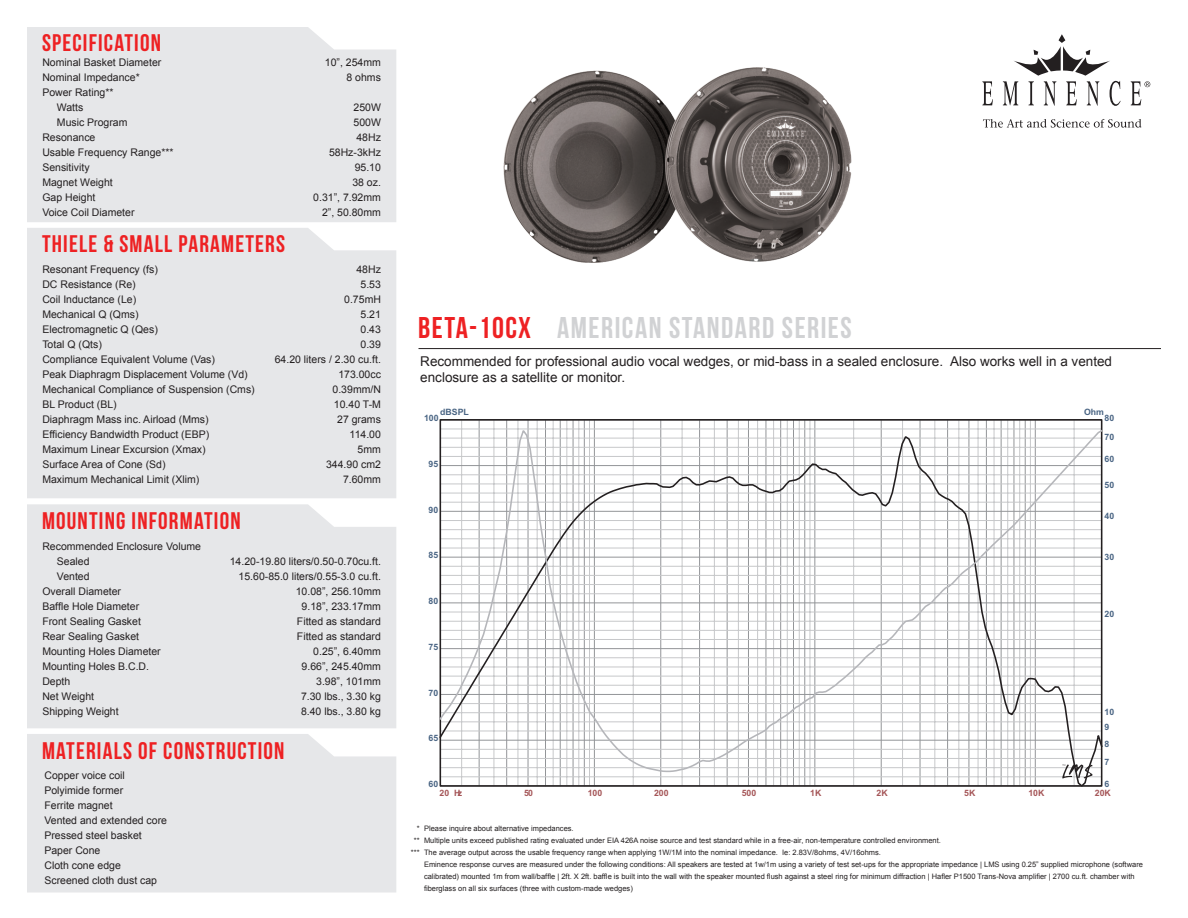
<style>
.page{position:relative;width:1188px;height:918px;background:#fff}
.page>*{position:absolute;margin:0;border:0;box-sizing:border-box;transform-origin:0 0}
.t1{font:30px "Bebas Neue";letter-spacing:.05em;color:#d1d2d4}
.t2{font:24px "Bebas Neue";letter-spacing:.05em;color:#ee2123}
.t3{font:13.5px/16.2px "Arial";color:#231f20}
.t4{font:10.5px/15px "Arial";color:#231f20;text-align:right}
.t5{font:700 8.7px "Arial";color:#496483}
.t6{font:700 8.7px "Arial";color:#a55658}
.t7{font:7.5px/12px "Arial";color:#231f20}
.s1{color:#ee2123}
</style>
<div class="page">
<div style="left:27px;top:228px;width:369px;height:270px;background:#e6e7e9"></div>
<div style="left:27px;top:27px;width:369px;height:195px;background:#e6e7e9"></div>
<div style="left:27px;top:504px;width:369px;height:224px;background:#e6e7e9"></div>
<div style="left:27px;top:734px;width:369px;height:158px;background:#e6e7e9"></div>
<svg style="left:982px;top:81px;width:11px;height:24px"></svg>
<svg style="left:1003px;top:34px;width:118px;height:72px"></svg>
<svg style="left:1131px;top:81px;width:19px;height:24px"></svg>
<svg style="left:983px;top:119px;width:159px;height:9px"></svg>
<hr style="left:418px;top:348px;width:743px;height:1px;background:#231f20">
<svg style="left:439px;top:419px;width:664px;height:8px"></svg>
<svg style="left:439px;top:773px;width:664px;height:14px"></svg>
<svg style="left:439px;top:427px;width:664px;height:346px"></svg>
<img style="left:503px;top:67px;width:349px;height:196px">
<h2 class="t2" style="left:42px;top:30px;width:120px">SPECIFICATION</h2>
<p class="t4" style="left:42px;top:55px;width:121px">Nominal Basket Diameter</p>
<p class="t4" style="left:42px;top:70px;width:99px">Nominal Impedance*</p>
<p class="t4" style="left:42px;top:85px;width:73px">Power Rating**</p>
<p class="t4" style="left:57px;top:100px;width:28px">Watts</p>
<p class="t4" style="left:57px;top:115px;width:72px">Music Program</p>
<p class="t4" style="left:42px;top:130px;width:55px">Resonance</p>
<p class="t4" style="left:42px;top:145px;width:133px">Usable Frequency Range***</p>
<p class="t4" style="left:42px;top:160px;width:49px">Sensitivity</p>
<p class="t4" style="left:42px;top:175px;width:72px">Magnet Weight</p>
<p class="t4" style="left:42px;top:190px;width:55px">Gap Height</p>
<p class="t4" style="left:42px;top:205px;width:94px">Voice Coil Diameter</p>
<h2 class="t2" style="left:42px;top:231px;width:245px">THIELE &amp; SMALL PARAMETERS</h2>
<p class="t4" style="left:325px;top:55px;width:58px">10”, 254mm<br>8 ohms</p>
<p class="t4" style="left:313px;top:100px;width:69px">250W<br>500W<br>48Hz<br>58Hz-3kHz<br>95.10<br>38 oz.<br>0.31”, 7.92mm<br>2”, 50.80mm</p>
<p class="t4" style="left:42px;top:262px;width:214px;text-align:left">Resonant Frequency (fs)<br>DC Resistance (Re)<br>Coil Inductance (Le)<br>Mechanical Q (Qms)<br>Electromagnetic Q (Qes)<br>Total Q (Qts)<br>Compliance Equivalent Volume (Vas)<br>Peak Diaphragm Displacement Volume (Vd)<br>Mechanical Compliance of Suspension (Cms)<br>BL Product (BL)<br>Diaphragm Mass inc. Airload (Mms)<br>Efficiency Bandwidth Product (EBP)<br>Maximum Linear Excursion (Xmax)<br>Surface Area of Cone (Sd)<br>Maximum Mechanical Limit (Xlim)</p>
<h2 class="t2" style="left:42px;top:508px;width:200px">MOUNTING INFORMATION</h2>
<p class="t4" style="left:275px;top:262px;width:108px">48Hz<br>5.53<br>0.75mH<br>5.21<br>0.43<br>0.39<br>64.20 liters / 2.30 cu.ft.<br>173.00cc<br>0.39mm/N<br>10.40 T-M<br>27 grams<br>114.00<br>5mm<br>344.90 cm2<br>7.60mm</p>
<p class="t4" style="left:42px;top:539px;width:160px">Recommended Enclosure Volume</p>
<p class="t4" style="left:57px;top:554px;width:34px">Sealed</p>
<p class="t4" style="left:57px;top:569px;width:34px">Vented</p>
<p class="t4" style="left:42px;top:584px;width:80px">Overall Diameter</p>
<p class="t4" style="left:42px;top:599px;width:98px">Baffle Hole Diameter</p>
<p class="t4" style="left:42px;top:614px;width:100px">Front Sealing Gasket</p>
<p class="t4" style="left:42px;top:629px;width:98px">Rear Sealing Gasket</p>
<p class="t4" style="left:42px;top:644px;width:120px">Mounting Holes Diameter</p>
<p class="t4" style="left:42px;top:659px;width:108px">Mounting Holes B.C.D.</p>
<p class="t4" style="left:42px;top:674px;width:30px">Depth</p>
<p class="t4" style="left:42px;top:689px;width:53px">Net Weight</p>
<p class="t4" style="left:42px;top:704px;width:78px">Shipping Weight</p>
<p class="t4" style="left:230px;top:554px;width:153px">14.20-19.80 liters/0.50-0.70cu.ft.<br>15.60-85.0 liters/0.55-3.0 cu.ft.<br>10.08”, 256.10mm<br>9.18”, 233.17mm<br>Fitted as standard<br>Fitted as standard<br>0.25”, 6.40mm<br>9.66”, 245.40mm<br>3.98”, 101mm<br>7.30 lbs., 3.30 kg<br>8.40 lbs., 3.80 kg</p>
<h2 class="t2" style="left:42px;top:737px;width:244px">MATERIALS OF CONSTRUCTION</h2>
<p class="t4" style="left:44px;top:768px;width:124px;text-align:left">Copper voice coil<br>Polyimide former<br>Ferrite magnet<br>Vented and extended core<br>Pressed steel basket<br>Paper Cone<br>Cloth cone edge<br>Screened cloth dust cap</p>
<h1 class="t1" style="left:418px;top:311px;width:435px"><span class="s1">BETA-10CX</span> AMERICAN STANDARD SERIES</h1>
<p class="t3" style="left:420px;top:354px;width:693px">Recommended for professional audio vocal wedges, or mid-bass in a sealed enclosure. Also works well in a vented enclosure as a satellite or monitor.</p>
<p class="t5" style="left:440px;top:406px;width:30px">dBSPL</p>
<p class="t5" style="left:424px;top:412px;width:16px">100</p>
<p class="t5" style="left:429px;top:458px;width:11px">95</p>
<p class="t5" style="left:429px;top:504px;width:11px">90</p>
<p class="t5" style="left:429px;top:550px;width:11px">85</p>
<p class="t5" style="left:429px;top:595px;width:11px">80</p>
<p class="t5" style="left:429px;top:641px;width:11px">75</p>
<p class="t5" style="left:429px;top:687px;width:11px">70</p>
<p class="t5" style="left:429px;top:733px;width:11px">65</p>
<p class="t5" style="left:429px;top:778px;width:11px">60</p>
<p class="t5" style="left:1084px;top:406px;width:21px">Ohm</p>
<p class="t5" style="left:1105px;top:412px;width:11px">80</p>
<p class="t5" style="left:1105px;top:431px;width:11px">70</p>
<p class="t5" style="left:1105px;top:453px;width:11px">60</p>
<p class="t5" style="left:1105px;top:479px;width:11px">50</p>
<p class="t5" style="left:1105px;top:510px;width:11px">40</p>
<p class="t5" style="left:1105px;top:551px;width:11px">30</p>
<p class="t5" style="left:1105px;top:608px;width:11px">20</p>
<p class="t5" style="left:1105px;top:706px;width:11px">10</p>
<p class="t5" style="left:1105px;top:721px;width:6px">9</p>
<p class="t5" style="left:1105px;top:738px;width:6px">8</p>
<p class="t5" style="left:1105px;top:757px;width:6px">7</p>
<p class="t5" style="left:1105px;top:778px;width:6px">6</p>
<p class="t6" style="left:440px;top:787px;width:24px">20 Hz</p>
<p class="t6" style="left:524px;top:787px;width:10px">50</p>
<p class="t6" style="left:588px;top:787px;width:16px">100</p>
<p class="t6" style="left:654px;top:787px;width:16px">200</p>
<p class="t6" style="left:742px;top:787px;width:16px">500</p>
<p class="t6" style="left:810px;top:787px;width:13px">1K</p>
<p class="t6" style="left:877px;top:787px;width:13px">2K</p>
<p class="t6" style="left:964px;top:787px;width:13px">5K</p>
<p class="t6" style="left:1028px;top:787px;width:18px">10K</p>
<p class="t6" style="left:1095px;top:787px;width:18px">20K</p>
<p class="t7" style="left:411px;top:823px;width:10px;text-align:right">* ** ***</p>
<p class="t7" style="left:424px;top:823px;width:720px">Please inquire about alternative impedances.<br>Multiple units exceed published rating evaluated under EIA 426A noise source and test standard while in a free-air, non-temperature controlled environment.<br>The average output across the usable frequency range when applying 1W/1M into the nominal impedance. Ie: 2.83V/8ohms, 4V/16ohms.<br>Eminence response curves are measured under the following conditions: All speakers are tested at 1w/1m using a variety of test set-ups for the appropriate impedance | LMS using 0.25” supplied microphone (software calibrated) mounted 1m from wall/baffle | 2ft. X 2ft. baffle is built into the wall with the speaker mounted flush against a steel ring for minimum diffraction | Hafler P1500 Trans-Nova amplifier | 2700 cu.ft. chamber with fiberglass on all six surfaces (three with custom-made wedges)</p>
</div>
